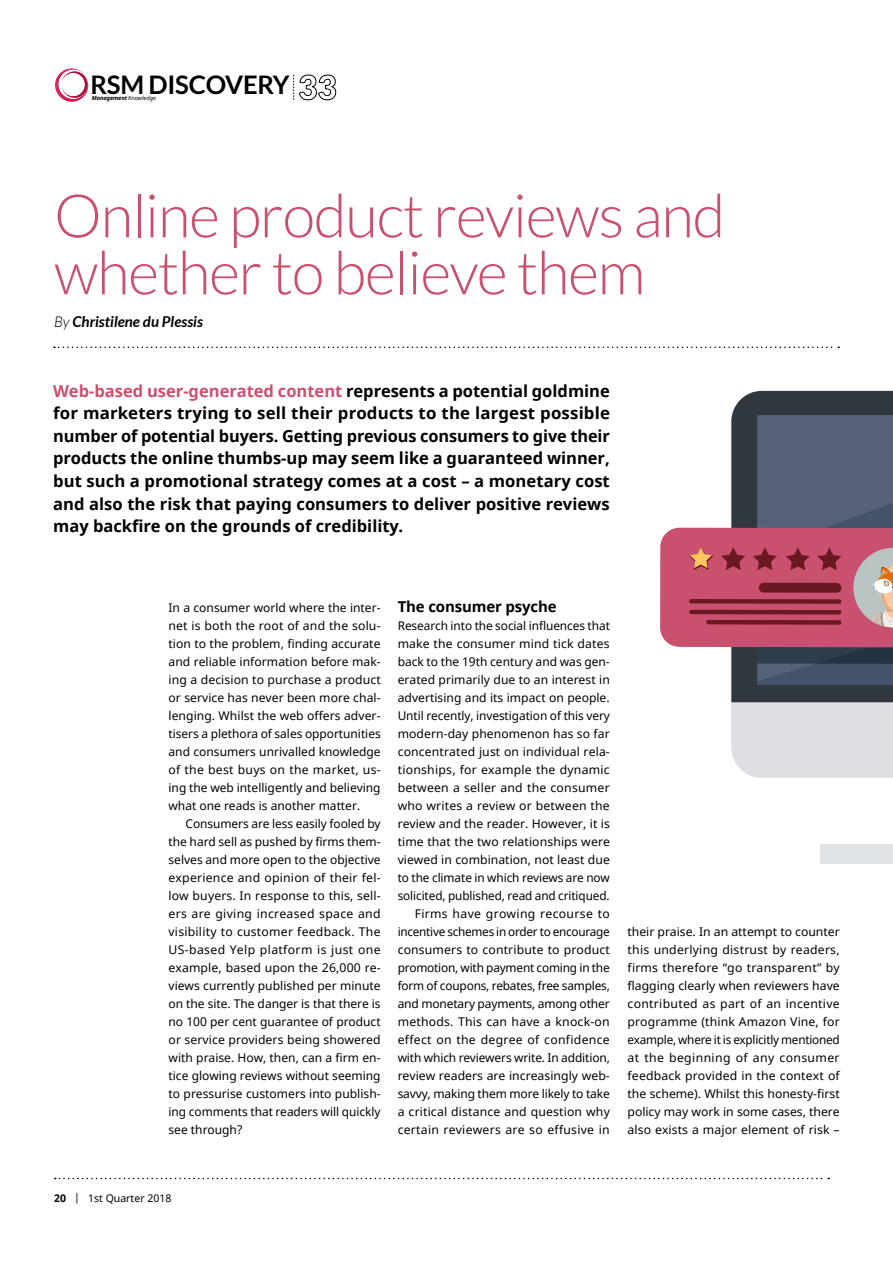
<style>
.page{position:relative;width:893px;height:1263px;background:#fff}
.page>*{position:absolute;margin:0;border:0;box-sizing:border-box;transform-origin:0 0}
.t1{font:300 60px/57px "Lato";letter-spacing:-.02em;color:#ca506f}
.t2{font:700 25.65px "Lato";letter-spacing:-.01em;color:#000}
.t3{font:700 16.5px/22.5px "Noto Sans";color:#000;text-align:justify}
.t4{font:italic 700 15px "Lato";color:#000}
.t5{font:700 15px "Noto Sans";letter-spacing:-.01em;color:#000}
.t6{font:12px/18px "Noto Sans";color:#000;text-align:justify}
.t7{font:10.5px "Noto Sans";color:#000}
.t8{font:italic 700 5.7px "Noto Sans";letter-spacing:-.02em;color:#000}
.s1{font-weight:400}
.s2{font-weight:300}
.s3{color:#ca506f}
.s4{font-weight:700}
</style>
<div class="page">
<svg style="left:54px;top:347px;width:785px;height:1px"></svg>
<svg style="left:55px;top:1178px;width:774px;height:1px"></svg>
<svg style="left:55px;top:69px;width:27px;height:33px"></svg>
<img style="left:62px;top:72px;width:26px;height:26px">
<svg style="left:293px;top:75px;width:43px;height:25px"></svg>
<div style="left:821px;top:844px;width:72px;height:20px;background:#e1e4e7"></div>
<svg style="left:731px;top:391px;width:162px;height:311px;fill:#31373e"></svg>
<div style="left:731px;top:702px;width:162px;height:76px;background:#dddee3"></div>
<svg style="left:660px;top:415px;width:233px;height:266px"></svg>
<h2 class="t2" style="left:90px;top:70px;width:201px">RSM DISCOVERY</h2>
<p class="t8" style="left:92px;top:94px;width:66px">Management <span class="s1">Knowledge</span></p>
<h1 class="t1" style="left:54px;top:188px;width:673px">Online product reviews and whether to believe them</h1>
<p class="t4" style="left:54px;top:313px;width:150px"><span class="s2">By</span> Christilene du Plessis</p>
<p class="t3" style="left:53px;top:379px;width:558px"><span class="s3">Web-based user-generated content</span> represents a potential goldmine for marketers trying to sell their products to the largest possible number of potential buyers. Getting previous consumers to give their products the online thumbs-up may seem like a guaranteed winner, but such a promotional strategy comes at a cost – a monetary cost and also the risk that paying consumers to deliver positive reviews may backfire on the grounds of credibility.</p>
<p class="t6" style="left:169px;top:598px;width:214px">In a consumer world where the inter&shy;net is both the root of and the solu&shy;tion to the problem, finding accurate and reliable information before mak&shy;ing a decision to purchase a product or service has never been more chal&shy;lenging. Whilst the web offers adver&shy;tisers a plethora of sales opportunities and consumers unrivalled knowledge of the best buys on the market, us&shy;ing the web intelligently and believing what one reads is another matter.</p>
<p class="t6" style="left:169px;top:814px;width:214px;text-indent:17px">Consumers are less easily fooled by the hard sell as pushed by firms them&shy;selves and more open to the objective experience and opinion of their fel&shy;low buyers. In response to this, sell&shy;ers are giving increased space and visibility to customer feedback. The US-based Yelp platform is just one example, based upon the 26,000 re&shy;views currently published per minute on the site. The danger is that there is no 100 per cent guarantee of product or service providers being showered with praise. How, then, can a firm en&shy;tice glowing reviews without seeming to pressurise customers into publish&shy;ing comments that readers will quickly see through?</p>
<p class="t5" style="left:398px;top:596px;width:160px">The consumer psyche</p>
<p class="t6" style="left:398px;top:616px;width:214px;text-align:right">Research into the social influences that make the consumer mind tick dates back to the 19th century and was gen&shy;erated primarily due to an interest in advertising and its impact on people.<br>Until recently, investigation of this very modern-day phenomenon has so far concentrated just on individual rela&shy;tionships, for example the dynamic between a seller and the consumer who writes a review or between the review and the reader. However, it is time that the two relationships were viewed in combination, not least due to the climate in which reviews are now solicited, published, read and critiqued.<br>Firms have growing recourse to incentive schemes in order to encourage consumers to contribute to product promotion, with payment coming in the form of coupons, rebates, free samples, and monetary payments, among other methods. This can have a knock-on effect on the degree of confidence with which reviewers write. In addition, review readers are increasingly web&shy;savvy, making them more likely to take a critical distance and question why certain reviewers are so effusive in</p>
<p class="t6" style="left:628px;top:922px;width:214px">their praise. In an attempt to counter this underlying distrust by readers, firms therefore “go transparent” by flagging clearly when reviewers have contributed as part of an incentive programme (think Amazon Vine, for example, where it is explicitly mentioned at the beginning of any consumer feedback provided in the context of the scheme). Whilst this honesty-first policy may work in some cases, there also exists a major element of risk –</p>
<p class="t7" style="left:54px;top:1191px;width:119px"><span class="s4">20</span> | 1st Quarter 2018</p>
</div>
